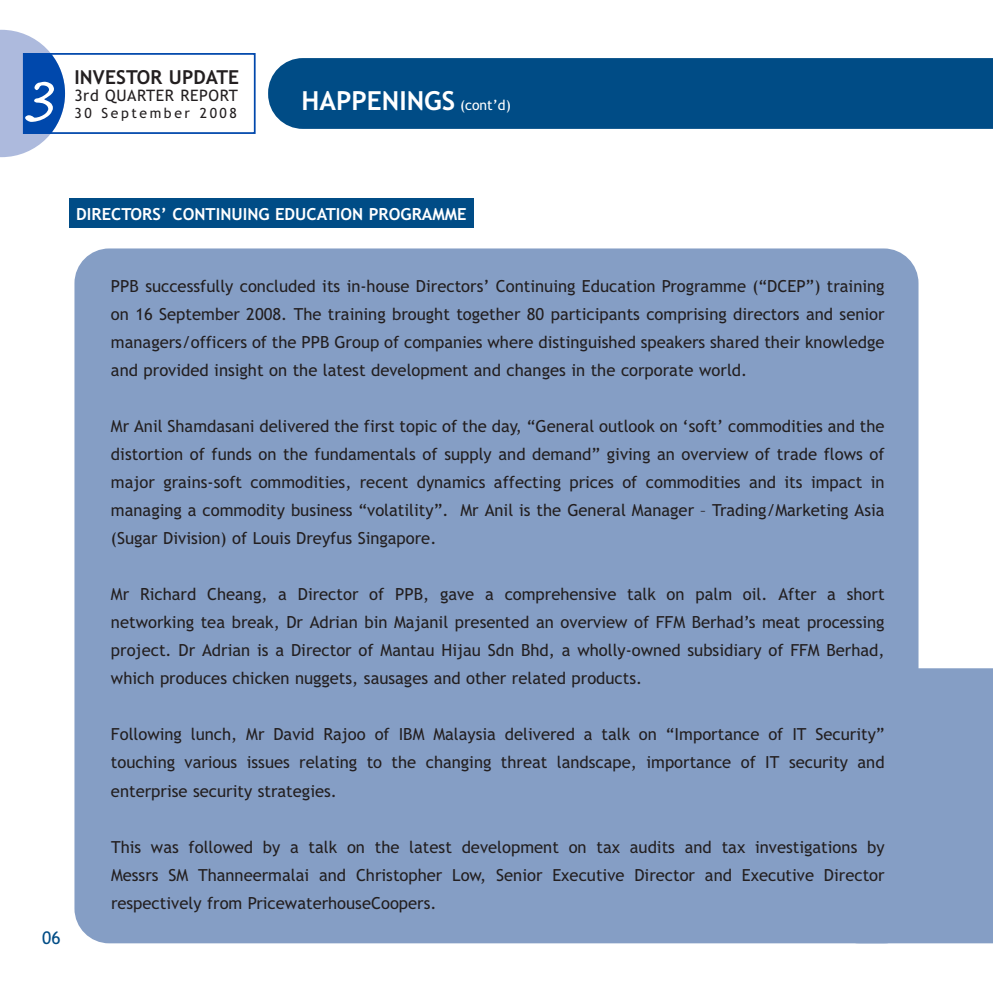
<style>
.page{position:relative;width:993px;height:993px;background:#fff}
.page>*{position:absolute;margin:0;border:0;box-sizing:border-box;transform-origin:0 0}
.t1{font:84px "Caflisch Script Pro";color:#fff}
.t2{font:700 26.25px "Trebuchet MS";color:#fff}
.t3{font:700 19.25px "Trebuchet MS";letter-spacing:.005em;color:#231f20}
.t4{font:17.5px "Trebuchet MS";color:#004c86}
.t5{font:16.62px/28px "Trebuchet MS";color:#231f20;text-align:justify}
.t6{font:700 16.62px "Trebuchet MS";color:#fff}
.t7{font:15.75px "Trebuchet MS";letter-spacing:.035em;color:#231f20}
.t8{font:14px "Trebuchet MS";letter-spacing:.185em;color:#231f20}
.s1{font-weight:400;font-size:14px}
</style>
<div class="page">
<div style="left:74px;top:248px;width:844px;height:695px;background:#859ec5;border-radius:35px"></div>
<div style="left:889px;top:668px;width:103px;height:275px;background:#859ec5"></div>
<div style="left:268px;top:58px;width:724px;height:71px;background:#004c86"></div>
<div style="left:23px;top:53px;width:232px;height:81px;border:2px solid #0048ac"></div>
<svg style="left:0;top:30px;width:65px;height:127px"></svg>
<div style="left:69px;top:198px;width:405px;height:30px;background:#004c86"></div>
<h1 class="t1" style="left:22px;top:42px;width:33px">3</h1>
<p class="t3" style="left:74px;top:66px;width:166px">INVESTOR UPDATE</p>
<p class="t7" style="left:74px;top:86px;width:165px">3rd QUARTER REPORT</p>
<p class="t8" style="left:74px;top:105px;width:164px">30 September 2008</p>
<h2 class="t2" style="left:301px;top:86px;width:211px">HAPPENINGS <span class="s1">(cont’d)</span></h2>
<p class="t6" style="left:76px;top:205px;width:392px">DIRECTORS’ CONTINUING EDUCATION PROGRAMME</p>
<p class="t4" style="left:42px;top:927px;width:20px">06</p>
<p class="t5" style="left:111px;top:272px;width:774px">PPB successfully concluded its in-house Directors’ Continuing Education Programme (“DCEP”) training on 16 September 2008. The training brought together 80 participants comprising directors and senior managers/officers of the PPB Group of companies where distinguished speakers shared their knowledge and provided insight on the latest development and changes in the corporate world.</p>
<p class="t5" style="left:111px;top:412px;width:774px">Mr Anil Shamdasani delivered the first topic of the day, “General outlook on ‘soft’ commodities and the distortion of funds on the fundamentals of supply and demand” giving an overview of trade flows of major grains-soft commodities, recent dynamics affecting prices of commodities and its impact in managing a commodity business “volatility”. Mr Anil is the General Manager – Trading/Marketing Asia (Sugar Division) of Louis Dreyfus Singapore.</p>
<p class="t5" style="left:111px;top:580px;width:774px">Mr Richard Cheang, a Director of PPB, gave a comprehensive talk on palm oil. After a short networking tea break, Dr Adrian bin Majanil presented an overview of FFM Berhad’s meat processing project. Dr Adrian is a Director of Mantau Hijau Sdn Bhd, a wholly-owned subsidiary of FFM Berhad, which produces chicken nuggets, sausages and other related products.</p>
<p class="t5" style="left:111px;top:720px;width:774px">Following lunch, Mr David Rajoo of IBM Malaysia delivered a talk on “Importance of IT Security” touching various issues relating to the changing threat landscape, importance of IT security and enterprise security strategies.</p>
<p class="t5" style="left:111px;top:832px;width:774px">This was followed by a talk on the latest development on tax audits and tax investigations by Messrs SM Thanneermalai and Christopher Low, Senior Executive Director and Executive Director respectively from PricewaterhouseCoopers.</p>
</div>
